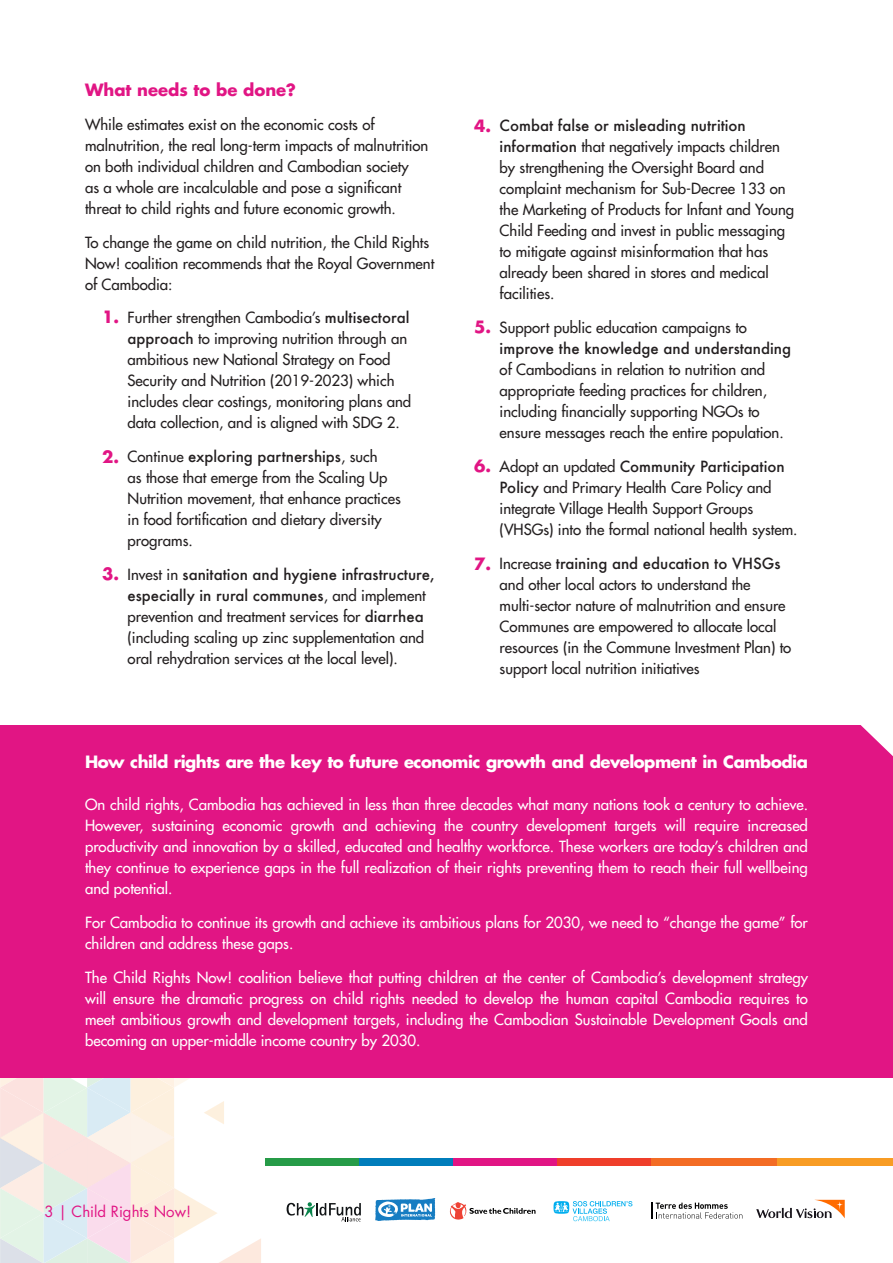
<style>
.page{position:relative;width:893px;height:1263px;background:#fff}
.page>*{position:absolute;margin:0;border:0;box-sizing:border-box;transform-origin:0 0}
.t1{font:700 16.5px "Futura LT";letter-spacing:-.03em;color:#fff}
.t2{font:700 16.5px "Futura LT";color:#e11584}
.t3{font:15px/21px "Futura LT";color:#231f20}
.t4{font:15px/21px "Futura LT";color:#fff;text-align:justify}
.t5{font:15px "Futura LT";color:#e11584}
.s1{font-family:"Futura";font-weight:500}
</style>
<div class="page">
<svg style="left:0;top:1078px;width:261px;height:185px"></svg>
<div style="left:775px;top:1158px;width:118px;height:7px;background:#f89c24"></div>
<div style="left:451px;top:1158px;width:146px;height:7px;background:#e11584"></div>
<div style="left:356px;top:1158px;width:97px;height:7px;background:#007dbb"></div>
<div style="left:265px;top:1158px;width:94px;height:7px;background:#269b47"></div>
<div style="left:558px;top:1158px;width:107px;height:7px;background:#ef3e2a"></div>
<div style="left:652px;top:1158px;width:125px;height:7px;background:#f36c24"></div>
<svg style="left:287px;top:1202px;width:74px;height:19px"></svg>
<svg style="left:375px;top:1198px;width:60px;height:23px"></svg>
<svg style="left:450px;top:1202px;width:86px;height:18px"></svg>
<svg style="left:651px;top:1202px;width:91px;height:17px"></svg>
<svg style="left:756px;top:1200px;width:89px;height:18px"></svg>
<svg style="left:553px;top:1201px;width:79px;height:20px"></svg>
<div style="left:0;top:726px;width:892px;height:352px;background:#e11584"></div>
<svg style="left:860px;top:725px;width:33px;height:31px"></svg>
<p class="t2" style="left:85px;top:79px;width:213px">What needs to be done?</p>
<p class="t3" style="left:85px;top:114px;width:345px">While estimates exist on the economic costs of malnutrition, the real long-term impacts of malnutrition on both individual children and Cambodian society<br>as a whole are incalculable and pose a significant threat to child rights and future economic growth.</p>
<p class="t3" style="left:85px;top:231px;width:351px">To change the game on child nutrition, the Child Rights<br>Now! coalition recommends that the Royal Government of Cambodia:</p>
<p class="t3" style="left:128px;top:307px;width:285px">Further strengthen Cambodia’s <span class="s1">multisectoral approach</span> to improving nutrition through an ambitious new National Strategy on Food Security and Nutrition (2019-2023) which includes clear costings, monitoring plans and data collection, and is aligned with SDG 2.</p>
<p class="t3" style="left:128px;top:446px;width:275px">Continue <span class="s1">exploring partnerships</span>, such<br>as those that emerge from the Scaling Up Nutrition movement, that enhance practices in food fortification and dietary diversity programs.</p>
<p class="t3" style="left:128px;top:564px;width:309px">Invest in <span class="s1">sanitation and hygiene infrastructure, especially in rural communes</span>, and implement prevention and treatment services for <span class="s1">diarrhea </span>(including scaling up zinc supplementation and oral rehydration services at the local level).</p>
<p class="t2" style="left:102px;top:306px;width:18px">1.</p>
<p class="t2" style="left:102px;top:445px;width:18px">2.</p>
<p class="t2" style="left:102px;top:562px;width:18px">3.</p>
<p class="t2" style="left:474px;top:115px;width:18px">4.</p>
<p class="t2" style="left:474px;top:316px;width:19px">5.</p>
<p class="t2" style="left:474px;top:455px;width:18px">6.</p>
<p class="t2" style="left:474px;top:552px;width:18px">7.</p>
<p class="t3" style="left:500px;top:115px;width:296px"><span class="s1">Combat false or misleading nutrition information</span> that negatively impacts children by strengthening the Oversight Board and complaint mechanism for Sub-Decree 133 on the Marketing of Products for Infant and Young Child Feeding and invest in public messaging to mitigate against misinformation that has already been shared in stores and medical facilities.</p>
<p class="t3" style="left:500px;top:317px;width:293px">Support public education campaigns to <span class="s1">improve the knowledge and understanding </span>of Cambodians in relation to nutrition and appropriate feeding practices for children, including financially supporting NGOs to ensure messages reach the entire population.</p>
<p class="t3" style="left:500px;top:456px;width:299px">Adopt an updated <span class="s1">Community Participation Policy</span> and Primary Health Care Policy and integrate Village Health Support Groups (VHSGs) into the formal national health system.</p>
<p class="t3" style="left:500px;top:553px;width:293px">Increase <span class="s1">training and education to VHSGs </span>and other local actors to understand the multi-sector nature of malnutrition and ensure Communes are empowered to allocate local resources (in the Commune Investment Plan) to support local nutrition initiatives</p>
<p class="t1" style="left:85px;top:751px;width:724px">How child rights are the key to future economic growth and development in Cambodia</p>
<p class="t4" style="left:85px;top:794px;width:724px">On child rights, Cambodia has achieved in less than three decades what many nations took a century to achieve.<br>However, sustaining economic growth and achieving the country development targets will require increased productivity and innovation by a skilled, educated and healthy workforce. These workers are today’s children and they continue to experience gaps in the full realization of their rights preventing them to reach their full wellbeing and potential.</p>
<p class="t4" style="left:85px;top:912px;width:724px">For Cambodia to continue its growth and achieve its ambitious plans for 2030, we need to “change the game” for children and address these gaps.</p>
<p class="t4" style="left:85px;top:967px;width:724px">The Child Rights Now! coalition believe that putting children at the center of Cambodia’s development strategy will ensure the dramatic progress on child rights needed to develop the human capital Cambodia requires to meet ambitious growth and development targets, including the Cambodian Sustainable Development Goals and becoming an upper-middle income country by 2030.</p>
<p class="t5" style="left:45px;top:1202px;width:148px">3 | Child Rights Now!</p>
</div>
